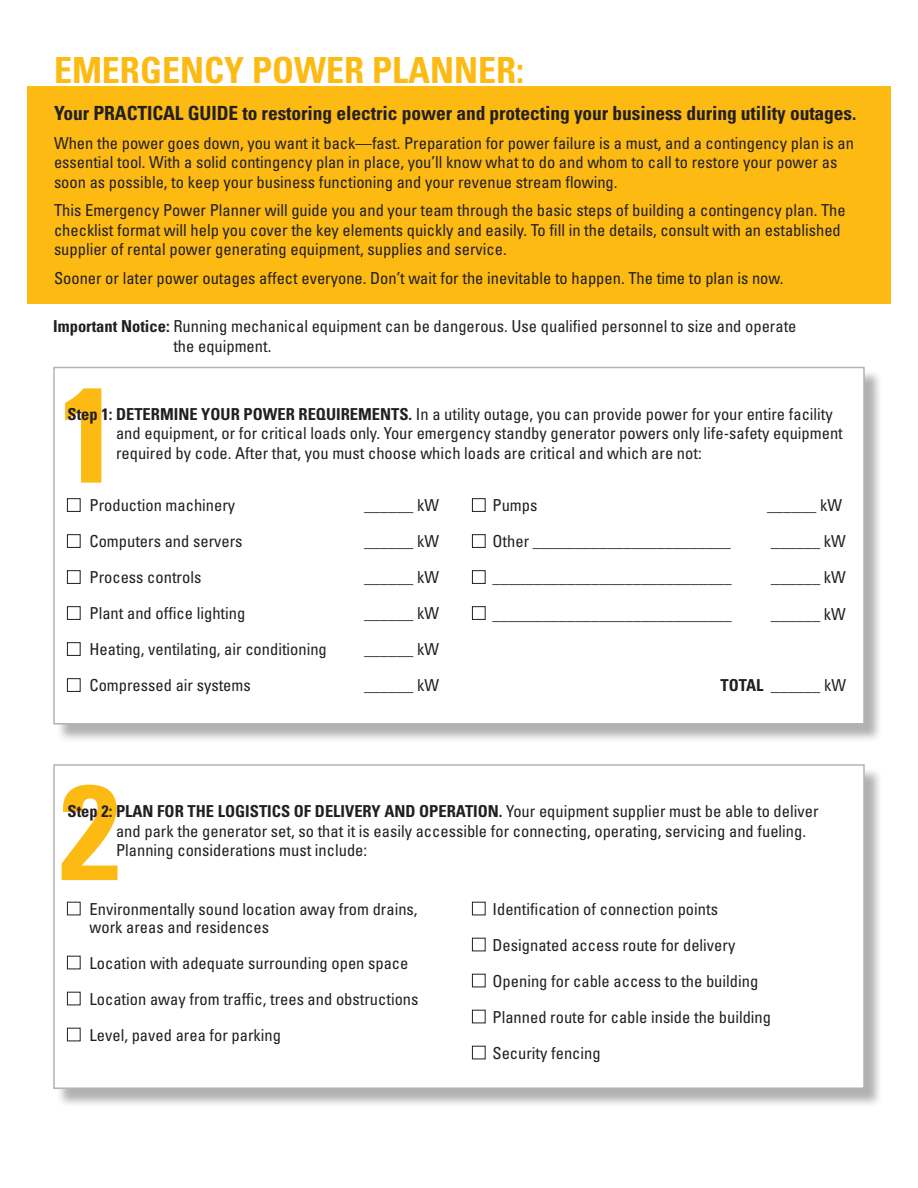
<style>
.page{position:relative;width:918px;height:1188px;background:#fff}
.page>*{position:absolute;margin:0;border:0;box-sizing:border-box;transform-origin:0 0}
.t1{font:700 condensed 135px "Univers";color:#fcba13}
.t2{font:700 condensed 36px "Univers";color:#fcba13}
.t3{font:700 condensed 19.5px "Univers";letter-spacing:-.005em;color:#231f20}
.t4{font:condensed 16.5px/19.5px "Univers";color:#231f20}
.s1{font-weight:700}
</style>
<div class="page">
<div style="left:27px;top:86px;width:864px;height:218px;background:#fcba13"></div>
<div style="left:56px;top:369px;width:828px;height:374px;background:#231f20;opacity:.35"></div>
<div style="left:53px;top:367px;width:812px;height:357px;background:#fff;border:2px solid #b2b3b7"></div>
<div style="left:67px;top:498px;width:14px;height:14px;border:1px solid #231f20"></div>
<div style="left:472px;top:498px;width:14px;height:14px;border:1px solid #231f20"></div>
<div style="left:67px;top:534px;width:14px;height:14px;border:1px solid #231f20"></div>
<div style="left:472px;top:534px;width:14px;height:14px;border:1px solid #231f20"></div>
<div style="left:67px;top:570px;width:14px;height:14px;border:1px solid #231f20"></div>
<div style="left:472px;top:570px;width:14px;height:14px;border:1px solid #231f20"></div>
<div style="left:67px;top:606px;width:14px;height:14px;border:1px solid #231f20"></div>
<div style="left:472px;top:606px;width:14px;height:14px;border:1px solid #231f20"></div>
<div style="left:67px;top:642px;width:14px;height:14px;border:1px solid #231f20"></div>
<div style="left:67px;top:678px;width:14px;height:14px;border:1px solid #231f20"></div>
<div style="left:56px;top:767px;width:828px;height:341px;background:#231f20;opacity:.35"></div>
<div style="left:53px;top:764px;width:812px;height:325px;background:#fff;border:2px solid #b2b3b7"></div>
<div style="left:67px;top:902px;width:14px;height:13px;border:1px solid #231f20"></div>
<div style="left:472px;top:902px;width:14px;height:13px;border:1px solid #231f20"></div>
<div style="left:67px;top:956px;width:14px;height:13px;border:1px solid #231f20"></div>
<div style="left:472px;top:938px;width:14px;height:13px;border:1px solid #231f20"></div>
<div style="left:67px;top:992px;width:14px;height:13px;border:1px solid #231f20"></div>
<div style="left:472px;top:974px;width:14px;height:13px;border:1px solid #231f20"></div>
<div style="left:67px;top:1028px;width:14px;height:13px;border:1px solid #231f20"></div>
<div style="left:472px;top:1010px;width:14px;height:13px;border:1px solid #231f20"></div>
<div style="left:472px;top:1046px;width:14px;height:13px;border:1px solid #231f20"></div>
<h2 class="t2" style="left:54px;top:48px;width:472px">EMERGENCY POWER PLANNER:</h2>
<p class="t3" style="left:54px;top:101px;width:804px">Your PRACTICAL GUIDE to restoring electric power and protecting your business during utility outages.</p>
<p class="t4" style="left:54px;top:133px;width:802px">When the power goes down, you want it back—fast. Preparation for power failure is a must, and a contingency plan is an essential tool. With a solid contingency plan in place, you’ll know what to do and whom to call to restore your power as soon as possible, to keep your business functioning and your revenue stream flowing.</p>
<p class="t4" style="left:54px;top:200px;width:793px">This Emergency Power Planner will guide you and your team through the basic steps of building a contingency plan. The checklist format will help you cover the key elements quickly and easily. To fill in the details, consult with an established supplier of rental power generating equipment, supplies and service.</p>
<p class="t4" style="left:54px;top:268px;width:731px">Sooner or later power outages affect everyone. Don’t wait for the inevitable to happen. The time to plan is now.</p>
<p class="t4" style="left:173px;top:316px;width:625px;text-indent:-120px"><span class="s1">Important Notice:</span> Running mechanical equipment can be dangerous. Use qualified personnel to size and operate the equipment.</p>
<h1 class="t1" style="left:58px;top:352px;width:61px">1</h1>
<p class="t4" style="left:116px;top:404px;width:728px;text-indent:-49px"><span class="s1">Step 1: DETERMINE YOUR POWER REQUIREMENTS.</span> In a utility outage, you can provide power for your entire facility and equipment, or for critical loads only. Your emergency standby generator powers only life-safety equipment required by code. After that, you must choose which loads are critical and which are not:</p>
<p class="t4" style="left:90px;top:496px;width:147px">Production machinery</p>
<p class="t4" style="left:364px;top:496px;width:77px">______ kW</p>
<p class="t4" style="left:90px;top:532px;width:155px">Computers and servers</p>
<p class="t4" style="left:364px;top:532px;width:77px">______ kW</p>
<p class="t4" style="left:90px;top:568px;width:113px">Process controls</p>
<p class="t4" style="left:364px;top:568px;width:77px">______ kW</p>
<p class="t4" style="left:90px;top:604px;width:157px">Plant and office lighting</p>
<p class="t4" style="left:364px;top:604px;width:77px">______ kW</p>
<p class="t4" style="left:90px;top:640px;width:239px">Heating, ventilating, air conditioning</p>
<p class="t4" style="left:364px;top:640px;width:77px">______ kW</p>
<p class="t4" style="left:90px;top:676px;width:163px">Compressed air systems</p>
<p class="t4" style="left:364px;top:676px;width:77px">______ kW</p>
<p class="t4" style="left:493px;top:496px;width:46px">Pumps</p>
<p class="t4" style="left:767px;top:496px;width:77px">______ kW</p>
<p class="t4" style="left:493px;top:532px;width:240px">Other ________________________</p>
<p class="t4" style="left:771px;top:532px;width:77px">______ kW</p>
<p class="t4" style="left:493px;top:568px;width:241px">_____________________________</p>
<p class="t4" style="left:771px;top:568px;width:77px">______ kW</p>
<p class="t4" style="left:771px;top:604px;width:77px">______ kW</p>
<p class="t4" style="left:493px;top:604px;width:241px">_____________________________</p>
<p class="t4" style="left:721px;top:676px;width:127px"><span class="s1">TOTAL</span> ______ kW</p>
<h1 class="t1" style="left:60px;top:749px;width:61px">2</h1>
<p class="t4" style="left:116px;top:801px;width:704px;text-indent:-49px"><span class="s1">Step 2: PLAN FOR THE LOGISTICS OF DELIVERY AND OPERATION.</span> Your equipment supplier must be able to deliver and park the generator set, so that it is easily accessible for connecting, operating, servicing and fueling.<br>Planning considerations must include:</p>
<p class="t4" style="left:90px;top:900px;width:330px;line-height:18px">Environmentally sound location away from drains, work areas and residences</p>
<p class="t4" style="left:90px;top:945px;width:331px;line-height:36px">Location with adequate surrounding open space<br>Location away from traffic, trees and obstructions<br>Level, paved area for parking</p>
<p class="t4" style="left:493px;top:891px;width:280px;line-height:36px">Identification of connection points Designated access route for delivery Opening for cable access to the building Planned route for cable inside the building Security fencing</p>
</div>
